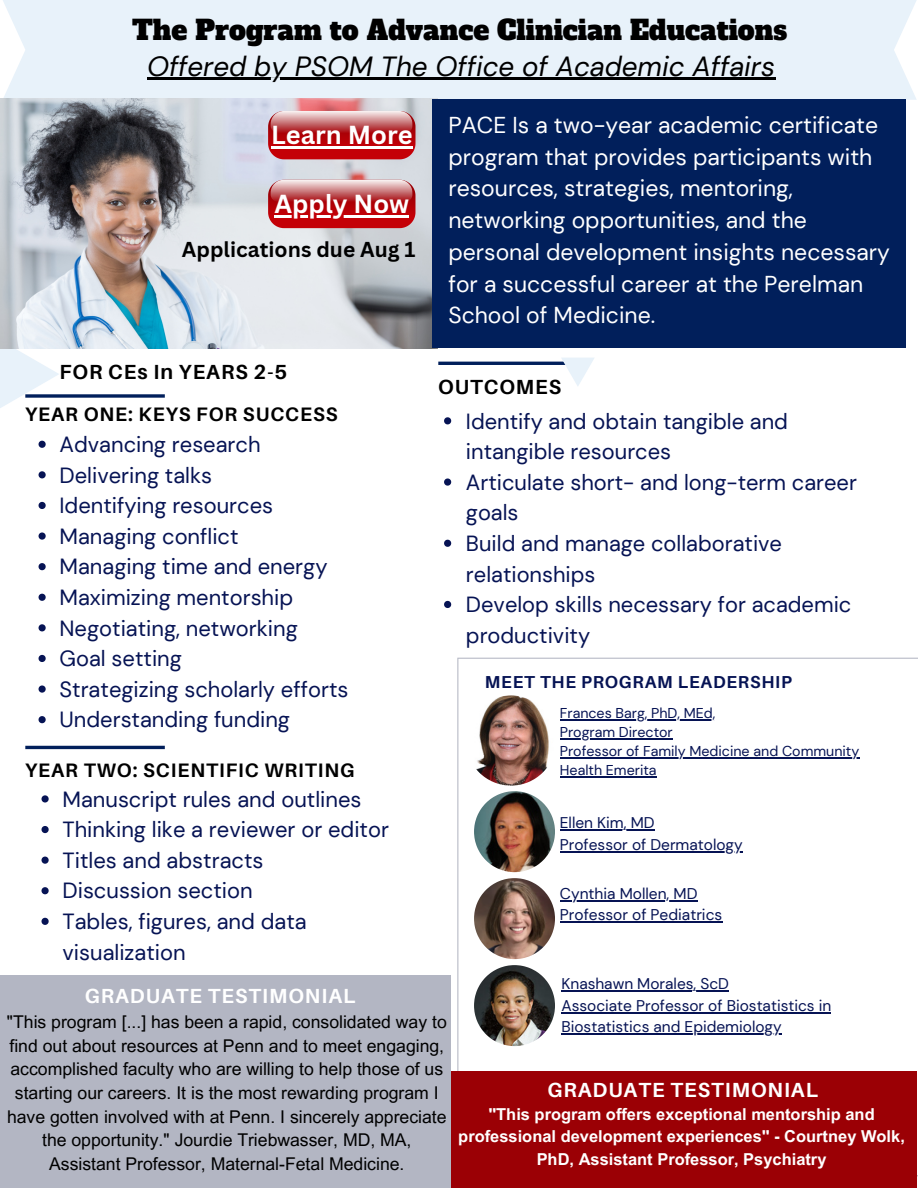
<style>
.page{position:relative;width:918px;height:1188px;background:#fff}
.page>*{position:absolute;margin:0;border:0;box-sizing:border-box;transform-origin:0 0}
.t1{font:italic 27.75px "DM Sans";color:#000}
.t2{font:26.7px "Alfa Slab One";color:#000}
.t3{font:700 25.35px "Canva Sans";color:#fff}
.t4{font:22.95px/31.7px "DM Sans";color:#fff}
.t5{font:21.9px/30.6px "DM Sans";color:#061354}
.t6{font:700 21px "Canva Sans";color:#000}
.t7{font:700 20.4px "Aileron";letter-spacing:.045em;color:#fff}
.t8{font:700 20.4px "Aileron";letter-spacing:.045em;color:#000}
.t9{font:700 19.5px "Aileron";letter-spacing:.045em;color:#000}
.t10{font:17.55px/23.7px "Arial MT Pro";color:#000;text-align:center}
.t11{font:700 17.4px "Aileron";letter-spacing:.045em;color:#061354}
.t12{font:700 16.5px/22.5px "Arial MT Pro";color:#fff;text-align:center}
.t13{font:15.6px "DM Sans";color:#061354}
.t14{font:15.45px/21.3px "DM Sans";color:#061354}
.t15{font:14.25px/19.2px "DM Sans";color:#061354}
</style>
<div class="page">
<div style="left:3px;top:0;width:914px;height:100px;background:#e8f2fa"></div>
<hr style="left:25px;top:746px;width:140px;height:3px;background:#011f5b">
<hr style="left:438px;top:362px;width:140px;height:3px;background:#011f5b">
<svg style="left:561px;top:358px;width:33px;height:28px"></svg>
<img style="left:0;top:98px;width:438px;height:250px">
<svg style="left:457px;top:658px;width:461px;height:518px"></svg>
<div style="left:432px;top:100px;width:474px;height:248px;background:#011f5b"></div>
<img style="left:466px;top:695px;width:90px;height:91px">
<img style="left:474px;top:791px;width:81px;height:81px">
<img style="left:474px;top:878px;width:81px;height:81px">
<img style="left:474px;top:965px;width:81px;height:81px">
<svg style="left:268px;top:111px;width:147px;height:48px;background:#c44246"></svg>
<svg style="left:268px;top:180px;width:147px;height:48px;background:#c54145"></svg>
<svg style="left:59px;top:394px;width:106px;height:4px"></svg>
<div style="left:438px;top:1071px;width:478px;height:117px;background:#9b0005"></div>
<div style="left:0;top:975px;width:451px;height:213px;background:#b3b6c3"></div>
<svg style="left:444px;top:417px;width:7px;height:7px"></svg>
<svg style="left:444px;top:478px;width:7px;height:8px"></svg>
<svg style="left:444px;top:540px;width:7px;height:7px"></svg>
<svg style="left:444px;top:601px;width:7px;height:7px"></svg>
<svg style="left:0;top:264px;width:59px;height:215px"></svg>
<svg style="left:39px;top:502px;width:7px;height:7px"></svg>
<svg style="left:39px;top:532px;width:7px;height:8px"></svg>
<svg style="left:39px;top:563px;width:7px;height:7px"></svg>
<svg style="left:39px;top:594px;width:7px;height:7px"></svg>
<svg style="left:39px;top:624px;width:7px;height:7px"></svg>
<svg style="left:39px;top:655px;width:7px;height:7px"></svg>
<svg style="left:39px;top:685px;width:7px;height:8px"></svg>
<svg style="left:39px;top:716px;width:7px;height:7px"></svg>
<svg style="left:42px;top:795px;width:7px;height:8px"></svg>
<svg style="left:42px;top:826px;width:7px;height:7px"></svg>
<svg style="left:42px;top:857px;width:7px;height:7px"></svg>
<svg style="left:42px;top:887px;width:7px;height:7px"></svg>
<svg style="left:42px;top:918px;width:7px;height:7px"></svg>
<hr style="left:560px;top:900px;width:137px;height:2px;background:#061354">
<hr style="left:560px;top:922px;width:162px;height:1px;background:#061354">
<hr style="left:560px;top:830px;width:95px;height:1px;background:#061354">
<hr style="left:560px;top:851px;width:183px;height:1px;background:#061354">
<hr style="left:567px;top:719px;width:148px;height:1px;background:#061354">
<hr style="left:560px;top:738px;width:113px;height:1px;background:#061354">
<hr style="left:560px;top:757px;width:299px;height:1px;background:#061354">
<hr style="left:560px;top:776px;width:97px;height:1px;background:#061354">
<hr style="left:561px;top:991px;width:168px;height:1px;background:#061354">
<hr style="left:561px;top:1012px;width:270px;height:2px;background:#061354">
<hr style="left:561px;top:1033px;width:221px;height:2px;background:#061354">
<hr style="left:147px;top:78px;width:628px;height:2px;background:#000">
<hr style="left:271px;top:146px;width:142px;height:2px;background:#fff">
<hr style="left:275px;top:215px;width:134px;height:2px;background:#fff">
<p class="t2" style="left:132px;top:13px;width:657px">The Program to Advance Clinician Educations</p>
<p class="t1" style="left:147px;top:48px;width:630px">Offered by PSOM The Office of Academic Affairs</p>
<p class="t3" style="left:271px;top:117px;width:143px">Learn More</p>
<p class="t3" style="left:275px;top:186px;width:136px">Apply Now</p>
<p class="t6" style="left:182px;top:235px;width:235px">Applications due Aug 1</p>
<p class="t8" style="left:59px;top:360px;width:229px">FOR CEs In YEARS 2-5</p>
<p class="t9" style="left:25px;top:402px;width:314px">YEAR ONE: KEYS FOR SUCCESS</p>
<p class="t5" style="left:60px;top:429px;width:203px">Advancing research</p>
<p class="t5" style="left:60px;top:460px;width:154px">Delivering talks</p>
<p class="t5" style="left:60px;top:490px;width:215px">Identifying resources</p>
<p class="t5" style="left:60px;top:521px;width:181px">Managing conflict</p>
<p class="t5" style="left:60px;top:552px;width:270px">Managing time and energy</p>
<p class="t5" style="left:60px;top:582px;width:235px">Maximizing mentorship</p>
<p class="t5" style="left:60px;top:613px;width:240px">Negotiating, networking</p>
<p class="t5" style="left:60px;top:643px;width:124px">Goal setting</p>
<p class="t5" style="left:60px;top:674px;width:290px">Strategizing scholarly efforts</p>
<p class="t5" style="left:60px;top:705px;width:232px">Understanding funding</p>
<p class="t9" style="left:25px;top:759px;width:331px">YEAR TWO: SCIENTIFIC WRITING</p>
<p class="t5" style="left:63px;top:784px;width:301px">Manuscript rules and outlines</p>
<p class="t5" style="left:63px;top:814px;width:328px">Thinking like a reviewer or editor</p>
<p class="t5" style="left:63px;top:845px;width:202px">Titles and abstracts</p>
<p class="t5" style="left:63px;top:876px;width:192px">Discussion section</p>
<p class="t5" style="left:63px;top:906px;width:246px">Tables, figures, and data visualization</p>
<p class="t4" style="left:448px;top:109px;width:443px">PACE Is a two-year academic certificate program that provides participants with resources, strategies, mentoring, networking opportunities, and the personal development insights necessary for a successful career at the Perelman School of Medicine.</p>
<p class="t8" style="left:438px;top:374px;width:124px">OUTCOMES</p>
<p class="t5" style="left:466px;top:406px;width:324px">Identify and obtain tangible and intangible resources</p>
<p class="t5" style="left:466px;top:467px;width:393px">Articulate short- and long-term career goals</p>
<p class="t5" style="left:466px;top:528px;width:318px">Build and manage collaborative relationships</p>
<p class="t5" style="left:466px;top:589px;width:387px">Develop skills necessary for academic productivity</p>
<p class="t11" style="left:485px;top:671px;width:309px">MEET THE PROGRAM LEADERSHIP</p>
<p class="t15" style="left:560px;top:703px;width:157px">Frances Barg, PhD, MEd,</p>
<p class="t15" style="left:560px;top:722px;width:114px">Program Director</p>
<p class="t15" style="left:560px;top:742px;width:301px">Professor of Family Medicine and Community<br>Health Emerita</p>
<p class="t14" style="left:560px;top:812px;width:96px">Ellen Kim, MD</p>
<p class="t14" style="left:560px;top:834px;width:184px">Professor of Dermatology</p>
<p class="t13" style="left:560px;top:884px;width:139px">Cynthia Mollen, MD</p>
<p class="t13" style="left:560px;top:905px;width:164px">Professor of Pediatrics</p>
<p class="t7" style="left:85px;top:983px;width:272px">GRADUATE TESTIMONIAL</p>
<p class="t10" style="left:7px;top:1012px;width:441px">"This program [...] has been a rapid, consolidated way to find out about resources at Penn and to meet engaging, accomplished faculty who are willing to help those of us starting our careers. It is the most rewarding program I have gotten involved with at Penn. I sincerely appreciate the opportunity." Jourdie Triebwasser, MD, MA, Assistant Professor, Maternal-Fetal Medicine.</p>
<p class="t14" style="left:561px;top:974px;width:169px">Knashawn Morales, ScD</p>
<p class="t14" style="left:561px;top:995px;width:271px">Associate Professor of Biostatistics in<br>Biostatistics and Epidemiology</p>
<p class="t7" style="left:547px;top:1077px;width:272px">GRADUATE TESTIMONIAL</p>
<p class="t12" style="left:458px;top:1105px;width:448px">"This program offers exceptional mentorship and professional development experiences" - Courtney Wolk,<br>PhD, Assistant Professor, Psychiatry</p>
</div>
